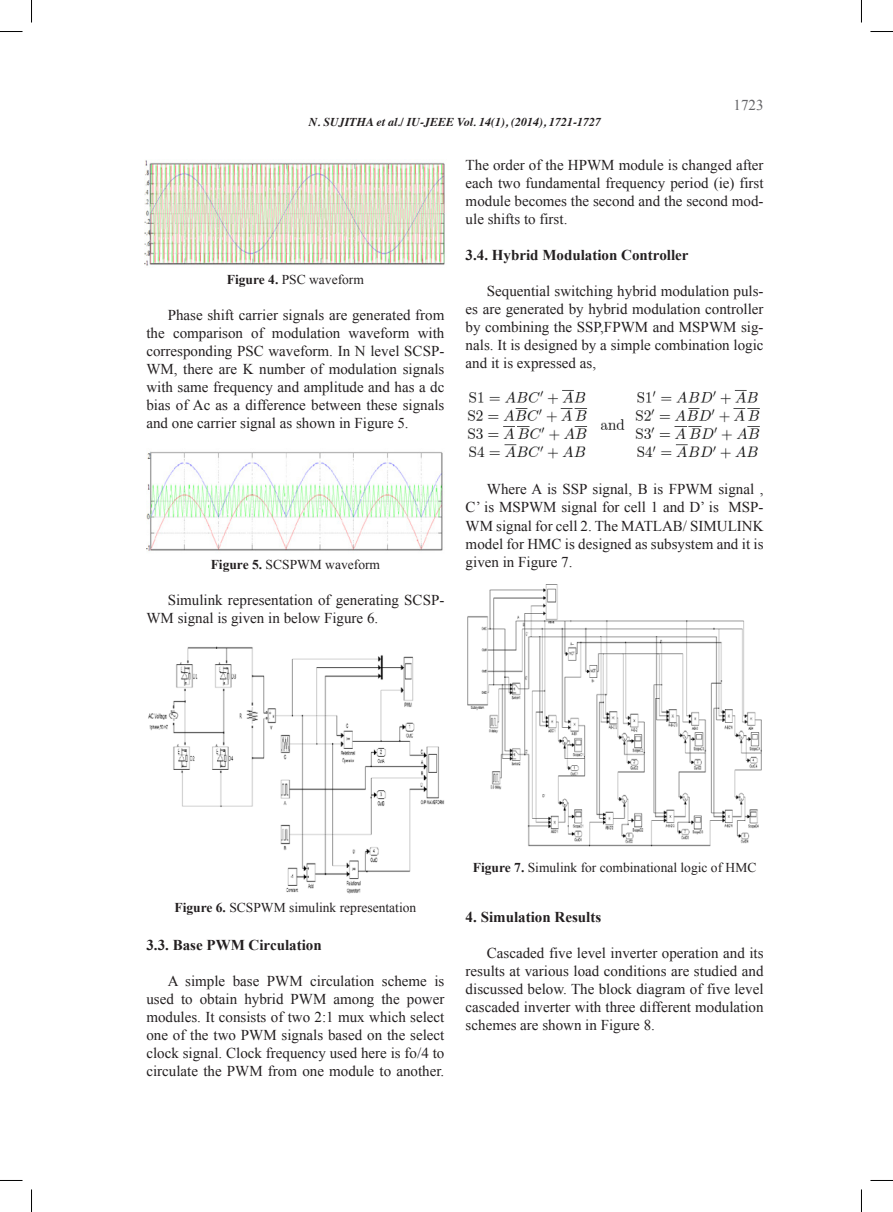
<style>
.page{position:relative;width:893px;height:1212px;background:#fff}
.page>*{position:absolute;margin:0;border:0;box-sizing:border-box;transform-origin:0 0}
.t1{font:15px/18px "Times New Roman";color:#231f20;text-align:justify}
.t2{font:700 15px "Times New Roman";color:#231f20}
.t3{font:15px "Times New Roman";color:#636366}
.t4{font:13.5px "Times New Roman";color:#231f20}
.t5{font:italic 700 12px "Times";color:#231f20}
.s1{font-weight:700}
</style>
<div class="page">
<img style="left:144px;top:160px;width:301px;height:106px">
<img style="left:146px;top:451px;width:297px;height:100px">
<img style="left:148px;top:646px;width:296px;height:248px">
<img style="left:467px;top:390px;width:293px;height:69px">
<img style="left:467px;top:584px;width:295px;height:263px">
<svg style="left:0;top:31px;width:22px;height:1px"></svg>
<svg style="left:870px;top:31px;width:22px;height:1px"></svg>
<svg style="left:31px;top:0;width:1px;height:22px"></svg>
<svg style="left:31px;top:1189px;width:1px;height:22px"></svg>
<p class="t5" style="left:308px;top:110px;width:294px">N. SUJITHA et al./ IU-JEEE Vol. 14(1), (2014), 1721-1727</p>
<p class="t3" style="left:733px;top:95px;width:31px">1723</p>
<p class="t4" style="left:227px;top:270px;width:138px"><span class="s1">Figure 4.</span> PSC waveform</p>
<p class="t1" style="left:146px;top:305px;width:299px;text-indent:21px">Phase shift carrier signals are generated from the comparison of modulation waveform with corresponding PSC waveform. In N level SCSP-WM, there are K number of modulation signals with same frequency and amplitude and has a dc bias of Ac as a difference between these signals and one carrier signal as shown in Figure 5.</p>
<p class="t4" style="left:210px;top:555px;width:171px"><span class="s1">Figure 5.</span> SCSPWM waveform</p>
<p class="t1" style="left:146px;top:591px;width:299px;text-indent:21px">Simulink representation of generating SCSP-<br>WM signal is given in below Figure 6.</p>
<p class="t1" style="left:465px;top:155px;width:299px">The order of the HPWM module is changed after each two fundamental frequency period (ie) first module becomes the second and the second mod&shy;ule shifts to first.</p>
<p class="t2" style="left:465px;top:244px;width:224px">3.4. Hybrid Modulation Controller</p>
<p class="t1" style="left:465px;top:281px;width:299px;text-indent:21px">Sequential switching hybrid modulation puls&shy;es are generated by hybrid modulation controller by combining the SSP,FPWM and MSPWM sig&shy;nals. It is designed by a simple combination logic and it is expressed as,</p>
<p class="t1" style="left:465px;top:480px;width:299px;text-indent:21px">Where A is SSP signal, B is FPWM signal , C’ is MSPWM signal for cell 1 and D’ is MSP-WM signal for cell 2. The MATLAB/ SIMULINK model for HMC is designed as subsystem and it is given in Figure 7.</p>
<p class="t4" style="left:174px;top:898px;width:243px"><span class="s1">Figure 6.</span> SCSPWM simulink representation</p>
<p class="t2" style="left:146px;top:934px;width:177px">3.3. Base PWM Circulation</p>
<p class="t1" style="left:146px;top:971px;width:299px;text-indent:21px">A simple base PWM circulation scheme is used to obtain hybrid PWM among the power modules. It consists of two 2:1 mux which select one of the two PWM signals based on the select clock signal. Clock frequency used here is fo/4 to circulate the PWM from one module to another.</p>
<p class="t4" style="left:472px;top:858px;width:285px"><span class="s1">Figure 7.</span> Simulink for combinational logic of HMC</p>
<p class="t2" style="left:465px;top:905px;width:137px">4. Simulation Results</p>
<p class="t1" style="left:465px;top:943px;width:299px;text-indent:21px">Cascaded five level inverter operation and its results at various load conditions are studied and discussed below. The block diagram of five level cascaded inverter with three different modulation schemes are shown in Figure 8.</p>
</div>
